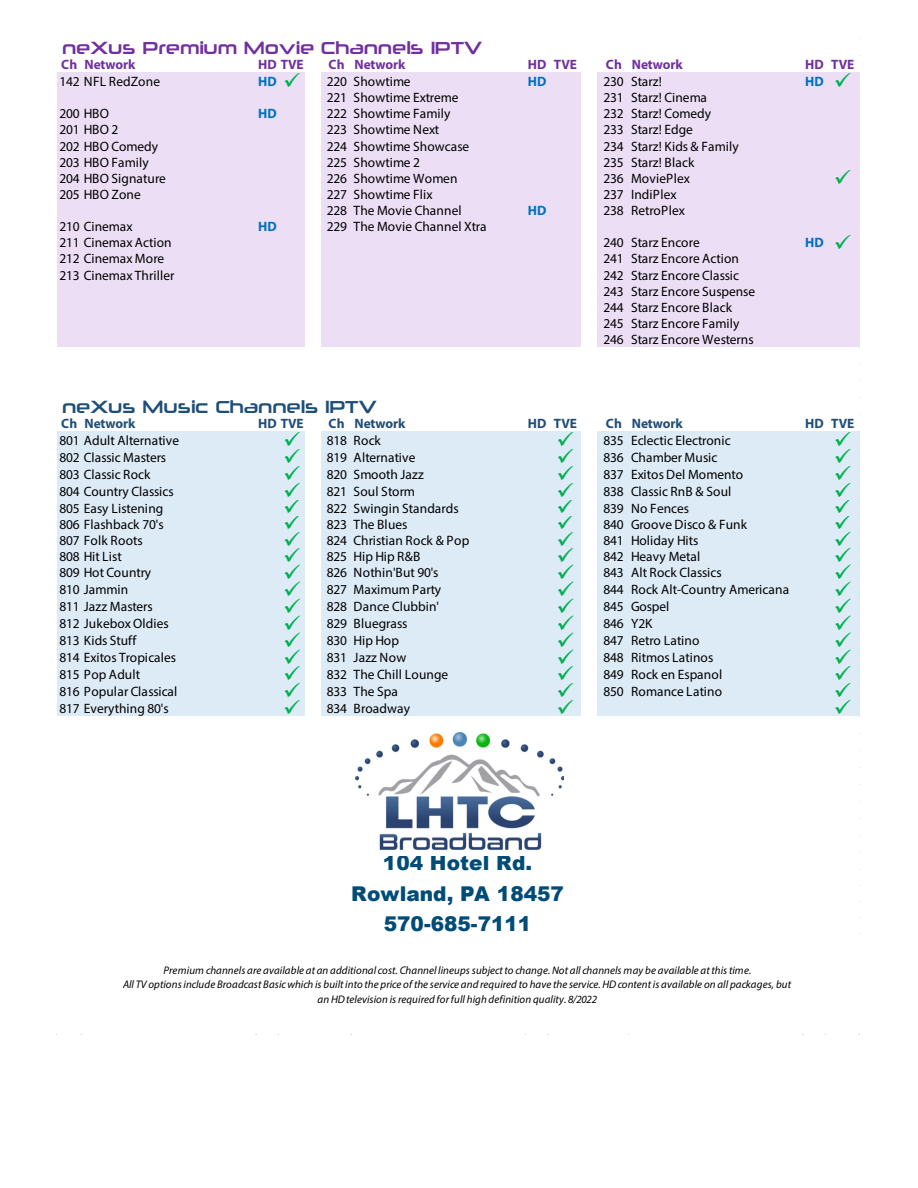
<style>
.page{position:relative;width:918px;height:1188px;background:#fff}
.page>*{position:absolute;margin:0;border:0;box-sizing:border-box;transform-origin:0 0}
.t1{font:900 20.4px/30.6px "Arial";color:#004c76;text-align:center}
.t2{font:17.85px "Neuropolitical Rg";letter-spacing:-.005em;color:#7030a0}
.t3{font:17.85px "Neuropolitical Rg";letter-spacing:-.005em;color:#1f4e78}
.t4{font:13.65px/16px "Myriad Pro";letter-spacing:.005em;color:#000}
.t5{font:13.65px "Myriad Pro";letter-spacing:-.015em;color:#000}
.t6{font:700 13.65px "Myriad Pro";letter-spacing:-.005em;color:#7030a0}
.t7{font:700 13.65px "Myriad Pro";letter-spacing:-.005em;color:#1f4e78}
.t8{font:700 13.65px "Myriad Pro";color:#0070c0}
.t9{font:italic 11.1px/14.4px "Myriad Pro";letter-spacing:.005em;color:#000;text-align:center}
.s1{font-weight:700;color:#0070c0}
.s2{color:#00b050}
</style>
<div class="page">
<div style="left:57px;top:73px;width:249px;height:275px;background:#ecdff5"></div>
<div style="left:305px;top:73px;width:17px;height:275px;background:#fff"></div>
<div style="left:321px;top:73px;width:261px;height:275px;background:#ecdff5"></div>
<div style="left:598px;top:73px;width:262px;height:275px;background:#ecdff5"></div>
<div style="left:57px;top:347px;width:803px;height:51px;background:#fff"></div>
<div style="left:57px;top:431px;width:249px;height:286px;background:#ddebf7"></div>
<div style="left:305px;top:431px;width:17px;height:286px;background:#fff"></div>
<div style="left:321px;top:431px;width:261px;height:286px;background:#ddebf7"></div>
<div style="left:598px;top:431px;width:262px;height:286px;background:#ddebf7"></div>
<img style="left:356px;top:732px;width:208px;height:119px">
<p class="t2" style="left:62px;top:36px;width:422px">neXus Premium Movie Channels IPTV</p>
<p class="t6" style="left:61px;top:56px;width:76px">Ch Network</p>
<p class="t6" style="left:258px;top:56px;width:47px">HD TVE</p>
<p class="t6" style="left:329px;top:56px;width:78px">Ch Network</p>
<p class="t6" style="left:528px;top:56px;width:51px">HD TVE</p>
<p class="t6" style="left:606px;top:56px;width:78px">Ch Network</p>
<p class="t6" style="left:805px;top:56px;width:51px">HD TVE</p>
<p class="t4" style="left:60px;top:73px;width:102px">142 NFL RedZone</p>
<p class="t4" style="left:258px;top:73px;width:154px"><span class="s1">HD</span> <span class="s2">✓</span> 220 Showtime</p>
<p class="t8" style="left:528px;top:73px;width:20px">HD</p>
<p class="t5" style="left:603px;top:73px;width:60px">230 Starz!</p>
<p class="t8" style="left:805px;top:73px;width:48px">HD <span class="s2">✓</span></p>
<p class="t5" style="left:327px;top:89px;width:133px">221 Showtime Extreme</p>
<p class="t5" style="left:603px;top:89px;width:105px">231 Starz! Cinema</p>
<p class="t4" style="left:60px;top:106px;width:51px">200 HBO</p>
<p class="t8" style="left:258px;top:105px;width:20px">HD</p>
<p class="t4" style="left:327px;top:106px;width:125px">222 Showtime Family</p>
<p class="t5" style="left:603px;top:105px;width:109px">232 Starz! Comedy</p>
<p class="t4" style="left:60px;top:122px;width:60px">201 HBO 2</p>
<p class="t4" style="left:327px;top:122px;width:114px">223 Showtime Next</p>
<p class="t4" style="left:603px;top:122px;width:91px">233 Starz! Edge</p>
<p class="t5" style="left:60px;top:138px;width:100px">202 HBO Comedy</p>
<p class="t4" style="left:327px;top:138px;width:144px">224 Showtime Showcase</p>
<p class="t4" style="left:603px;top:138px;width:137px">234 Starz! Kids &amp; Family</p>
<p class="t4" style="left:60px;top:154px;width:91px">203 HBO Family</p>
<p class="t4" style="left:327px;top:154px;width:95px">225 Showtime 2</p>
<p class="t4" style="left:603px;top:154px;width:92px">235 Starz! Black</p>
<p class="t4" style="left:60px;top:170px;width:108px">204 HBO Signature</p>
<p class="t4" style="left:327px;top:170px;width:132px">226 Showtime Women</p>
<p class="t4" style="left:603px;top:170px;width:88px">236 MoviePlex</p>
<p class="t4" style="left:60px;top:186px;width:83px">205 HBO Zone</p>
<p class="t4" style="left:327px;top:186px;width:107px">227 Showtime Flix</p>
<p class="t4" style="left:603px;top:186px;width:75px">237 IndiPlex</p>
<p class="t4" style="left:327px;top:202px;width:136px">228 The Movie Channel</p>
<p class="t8" style="left:528px;top:202px;width:20px">HD</p>
<p class="t4" style="left:603px;top:202px;width:83px">238 RetroPlex</p>
<p class="t4" style="left:60px;top:218px;width:75px">210 Cinemax</p>
<p class="t8" style="left:258px;top:218px;width:20px">HD</p>
<p class="t4" style="left:327px;top:218px;width:161px">229 The Movie Channel Xtra</p>
<p class="t4" style="left:60px;top:235px;width:114px">211 Cinemax Action</p>
<p class="t4" style="left:603px;top:235px;width:98px">240 Starz Encore</p>
<p class="t8" style="left:805px;top:234px;width:48px">HD <span class="s2">✓</span></p>
<p class="t4" style="left:60px;top:251px;width:106px">212 Cinemax More</p>
<p class="t4" style="left:603px;top:251px;width:137px">241 Starz Encore Action</p>
<p class="t4" style="left:60px;top:267px;width:117px">213 Cinemax Thriller</p>
<p class="t4" style="left:603px;top:267px;width:153px">242 Starz Encore Classic<br>243 Starz Encore Suspense<br>244 Starz Encore Black<br>245 Starz Encore Family<br>246 Starz Encore Westerns</p>
<p class="t3" style="left:62px;top:395px;width:316px">neXus Music Channels IPTV</p>
<p class="t7" style="left:61px;top:415px;width:76px">Ch Network</p>
<p class="t7" style="left:258px;top:415px;width:47px">HD TVE</p>
<p class="t7" style="left:329px;top:415px;width:78px">Ch Network</p>
<p class="t7" style="left:528px;top:415px;width:51px">HD TVE</p>
<p class="t7" style="left:606px;top:415px;width:78px">Ch Network</p>
<p class="t7" style="left:805px;top:415px;width:51px">HD TVE</p>
<p class="t4" style="left:60px;top:432px;width:121px">801 Adult Alternative</p>
<p class="t4" style="left:283px;top:432px;width:99px"><span class="s2">✓</span> 818 Rock</p>
<p class="t4" style="left:556px;top:432px;width:176px"><span class="s2">✓</span> 835 Eclectic Electronic</p>
<p class="t5" style="left:60px;top:449px;width:108px">802 Classic Masters</p>
<p class="t4" style="left:283px;top:449px;width:134px"><span class="s2">✓</span> 819 Alternative</p>
<p class="t4" style="left:556px;top:449px;width:163px"><span class="s2">✓</span> 836 Chamber Music</p>
<p class="t4" style="left:60px;top:466px;width:92px">803 Classic Rock</p>
<p class="t4" style="left:283px;top:466px;width:142px"><span class="s2">✓</span> 820 Smooth Jazz</p>
<p class="t4" style="left:556px;top:466px;width:188px"><span class="s2">✓</span> 837 Exitos Del Momento</p>
<p class="t5" style="left:60px;top:483px;width:116px">804 Country Classics</p>
<p class="t4" style="left:283px;top:483px;width:133px"><span class="s2">✓</span> 821 Soul Storm</p>
<p class="t4" style="left:556px;top:483px;width:176px"><span class="s2">✓</span> 838 Classic RnB &amp; Soul</p>
<p class="t4" style="left:60px;top:500px;width:105px">805 Easy Listening</p>
<p class="t4" style="left:283px;top:500px;width:177px"><span class="s2">✓</span> 822 Swingin Standards</p>
<p class="t4" style="left:556px;top:500px;width:134px"><span class="s2">✓</span> 839 No Fences</p>
<p class="t4" style="left:60px;top:516px;width:106px">806 Flashback 70's</p>
<p class="t4" style="left:283px;top:516px;width:126px"><span class="s2">✓</span> 823 The Blues</p>
<p class="t4" style="left:556px;top:516px;width:192px"><span class="s2">✓</span> 840 Groove Disco &amp; Funk</p>
<p class="t4" style="left:60px;top:532px;width:85px">807 Folk Roots</p>
<p class="t4" style="left:283px;top:532px;width:188px"><span class="s2">✓</span> 824 Christian Rock &amp; Pop</p>
<p class="t4" style="left:556px;top:532px;width:143px"><span class="s2">✓</span> 841 Holiday Hits</p>
<p class="t5" style="left:60px;top:548px;width:64px">808 Hit List</p>
<p class="t5" style="left:283px;top:548px;width:139px"><span class="s2">✓</span> 825 Hip Hip R&amp;B</p>
<p class="t4" style="left:556px;top:548px;width:145px"><span class="s2">✓</span> 842 Heavy Metal</p>
<p class="t5" style="left:60px;top:564px;width:93px">809 Hot Country</p>
<p class="t4" style="left:283px;top:565px;width:157px"><span class="s2">✓</span> 826 Nothin'But 90's</p>
<p class="t4" style="left:556px;top:565px;width:167px"><span class="s2">✓</span> 843 Alt Rock Classics</p>
<p class="t5" style="left:60px;top:581px;width:70px">810 Jammin</p>
<p class="t4" style="left:283px;top:582px;width:159px"><span class="s2">✓</span> 827 Maximum Party</p>
<p class="t4" style="left:556px;top:582px;width:234px"><span class="s2">✓</span> 844 Rock Alt-Country Americana</p>
<p class="t4" style="left:60px;top:599px;width:95px">811 Jazz Masters</p>
<p class="t4" style="left:283px;top:599px;width:157px"><span class="s2">✓</span> 828 Dance Clubbin'</p>
<p class="t5" style="left:556px;top:598px;width:114px"><span class="s2">✓</span> 845 Gospel</p>
<p class="t4" style="left:60px;top:616px;width:111px">812 Jukebox Oldies</p>
<p class="t4" style="left:283px;top:616px;width:126px"><span class="s2">✓</span> 829 Bluegrass</p>
<p class="t4" style="left:556px;top:616px;width:98px"><span class="s2">✓</span> 846 Y2K</p>
<p class="t4" style="left:60px;top:632px;width:78px">813 Kids Stuff</p>
<p class="t5" style="left:283px;top:632px;width:117px"><span class="s2">✓</span> 830 Hip Hop</p>
<p class="t4" style="left:556px;top:632px;width:145px"><span class="s2">✓</span> 847 Retro Latino</p>
<p class="t4" style="left:60px;top:649px;width:118px">814 Exitos Tropicales</p>
<p class="t4" style="left:283px;top:649px;width:124px"><span class="s2">✓</span> 831 Jazz Now</p>
<p class="t4" style="left:556px;top:649px;width:158px"><span class="s2">✓</span> 848 Ritmos Latinos</p>
<p class="t4" style="left:60px;top:666px;width:82px">815 Pop Adult</p>
<p class="t4" style="left:283px;top:666px;width:167px"><span class="s2">✓</span> 832 The Chill Lounge</p>
<p class="t4" style="left:556px;top:666px;width:167px"><span class="s2">✓</span> 849 Rock en Espanol</p>
<p class="t4" style="left:60px;top:683px;width:119px">816 Popular Classical</p>
<p class="t4" style="left:283px;top:683px;width:116px"><span class="s2">✓</span> 833 The Spa</p>
<p class="t4" style="left:556px;top:683px;width:167px"><span class="s2">✓</span> 850 Romance Latino</p>
<p class="t4" style="left:60px;top:700px;width:111px">817 Everything 80's</p>
<p class="t4" style="left:283px;top:700px;width:128px"><span class="s2">✓</span> 834 Broadway</p>
<p class="t1" style="left:351px;top:847px;width:214px">104 Hotel Rd.<br>Rowland, PA 18457<br>570-685-7111</p>
<p class="t9" style="left:123px;top:963px;width:670px">Premium channels are available at an additional cost. Channel lineups subject to change. Not all channels may be available at this time.<br>All TV options include Broadcast Basic which is built into the price of the service and required to have the service. HD content is available on all packages, but an HD television is required for full high definition quality. 8/2022</p>
</div>
